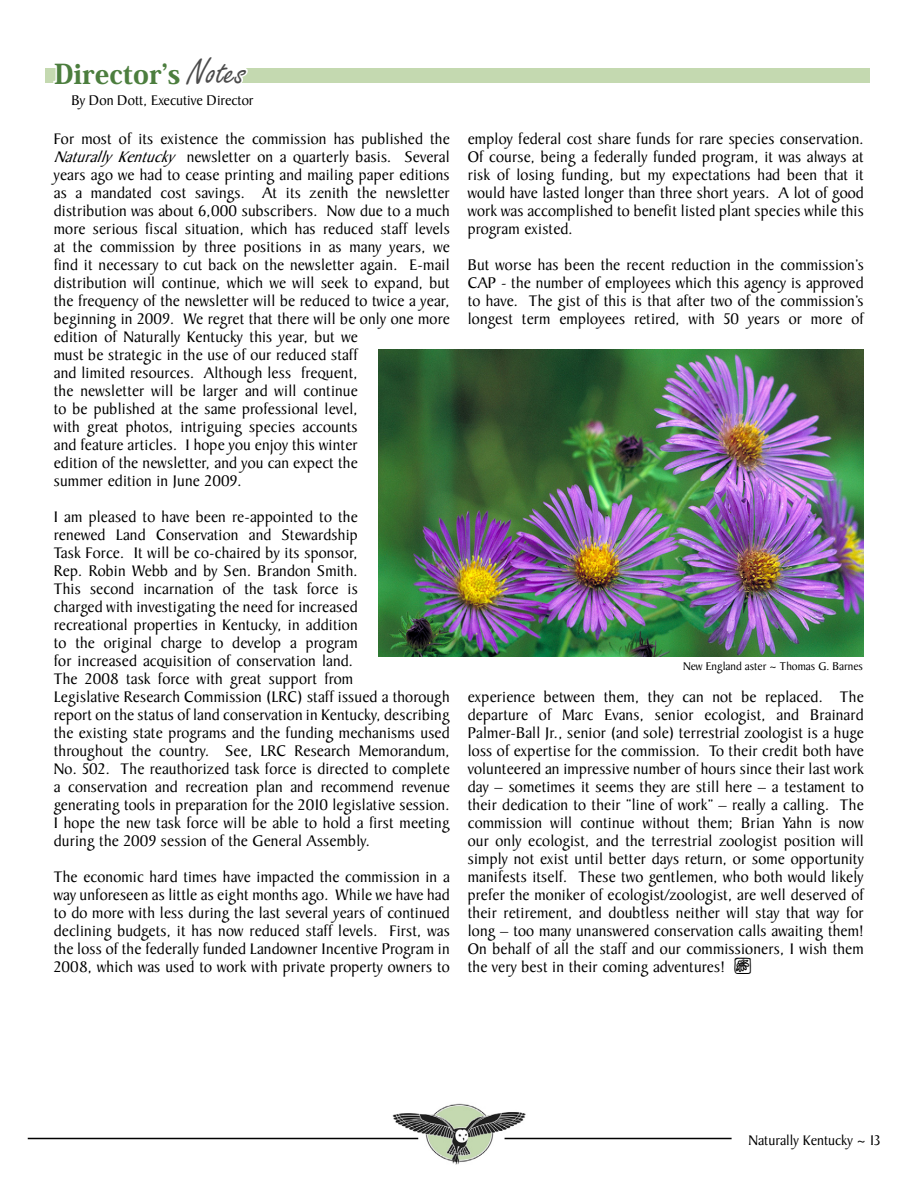
<style>
.page{position:relative;width:918px;height:1188px;background:#fff}
.page>*{position:absolute;margin:0;border:0;box-sizing:border-box;transform-origin:0 0}
.t1{font:800 27px "Koz Min Std";color:#4c7e3e}
.t2{font:16.5px/18px "Baker Signet";letter-spacing:.01em;color:#000;text-align:justify}
.t3{font:15px "Baker Signet";color:#000}
.t4{font:12px "Baker Signet";color:#000}
.s1{font-family:"Freestyle Script";font-weight:400;font-size:39px;color:#4b4b4b}
.s2{font-style:italic}
.s3{font-family:"ESRI Conservation"}
</style>
<div class="page">
<img style="left:390px;top:1103px;width:138px;height:62px">
<hr style="left:505px;top:1138px;width:227px;height:1px;background:#000">
<hr style="left:28px;top:1138px;width:390px;height:1px;background:#000">
<div style="left:45px;top:68px;width:825px;height:15px;background:#c4d9b0"></div>
<div style="left:53px;top:68px;width:195px;height:15px;background:#fff"></div>
<img style="left:378px;top:349px;width:486px;height:307px">
<h1 class="t1" style="left:54px;top:56px;width:194px">Directorʼs <span class="s1">Notes</span></h1>
<p class="t3" style="left:71px;top:93px;width:184px">By Don Dott, Executive Director</p>
<p class="t2" style="left:54px;top:130px;width:398px;text-align:left">For most of its existence the commission has published the <span class="s2">NaturallyKentucky</span> newsletter on a quarterly basis. Several years ago we had to cease printing and mailing paper editions as a mandated cost savings. At its zenith the newsletter distribution was about 6,000 subscribers. Now due to a much more serious fiscal situation, which has reduced staff levels at the commission by three positions in as many years, we find it necessary to cut back on the newsletter again. E-mail distribution will continue, which we will seek to expand, but the frequency of the newsletter will be reduced to twice a year, beginning in 2009. We regret that there will be only one more edition of Naturally Kentucky this year, but we<br>must be strategic in the use of our reduced staff<br>and limited resources. Although less frequent,<br>the newsletter will be larger and will continue<br>to be published at the same professional level,<br>with great photos, intriguing species accounts<br>and feature articles. I hope you enjoy this winter<br>edition of the newsletter, and you can expect the<br>summer edition in June 2009.</p>
<p class="t2" style="left:54px;top:508px;width:398px;text-align:left">I am pleased to have been re-appointed to the<br>renewed Land Conservation and Stewardship<br>Task Force. It will be co-chaired by its sponsor,<br>Rep. Robin Webb and by Sen. Brandon Smith.<br>This second incarnation of the task force is<br>charged with investigating the need for increased<br>recreational properties in Kentucky, in addition<br>to the original charge to develop a program<br>for increased acquisition of conservation land.<br>The 2008 task force with great support from<br>Legislative Research Commission (LRC) staff issued a thorough report on the status of land conservation in Kentucky, describing the existing state programs and the funding mechanisms used throughout the country. See, LRC Research Memorandum, No. 502. The reauthorized task force is directed to complete a conservation and recreation plan and recommend revenue generating tools in preparation for the 2010 legislative session.<br>I hope the new task force will be able to hold a first meeting during the 2009 session of the General Assembly.</p>
<p class="t2" style="left:54px;top:868px;width:398px">The economic hard times have impacted the commission in a way unforeseen as little as eight months ago. While we have had to do more with less during the last several years of continued declining budgets, it has now reduced staff levels. First, was the loss of the federally funded Landowner Incentive Program in 2008, which was used to work with private property owners to</p>
<p class="t2" style="left:468px;top:130px;width:398px">employ federal cost share funds for rare species conservation.<br>Of course, being a federally funded program, it was always at risk of losing funding, but my expectations had been that it would have lasted longer than three short years. A lot of good work was accomplished to benefit listed plant species while this program existed.</p>
<p class="t2" style="left:468px;top:256px;width:397px">But worse has been the recent reduction in the commission’s CAP - the number of employees which this agency is approved to have. The gist of this is that after two of the commission’s longest term employees retired, with 50 years or more of</p>
<p class="t4" style="left:683px;top:659px;width:182px">New England aster ~ Thomas G. Barnes</p>
<p class="t2" style="left:468px;top:688px;width:398px">experience between them, they can not be replaced. The departure of Marc Evans, senior ecologist, and Brainard Palmer-Ball Jr., senior (and sole) terrestrial zoologist is a huge loss of expertise for the commission. To their credit both have volunteered an impressive number of hours since their last work day – sometimes it seems they are still here – a testament to their dedication to their “line of work” – really a calling. The commission will continue without them; Brian Yahn is now our only ecologist, and the terrestrial zoologist position will simply not exist until better days return, or some opportunity manifests itself. These two gentlemen, who both would likely prefer the moniker of ecologist/zoologist, are well deserved of their retirement, and doubtless neither will stay that way for long – too many unanswered conservation calls awaiting them!<br>On behalf of all the staff and our commissioners, I wish them the very best in their coming adventures! <span class="s3">.</span></p>
<p class="t3" style="left:748px;top:1132px;width:134px">Naturally Kentucky ~ 13</p>
</div>
